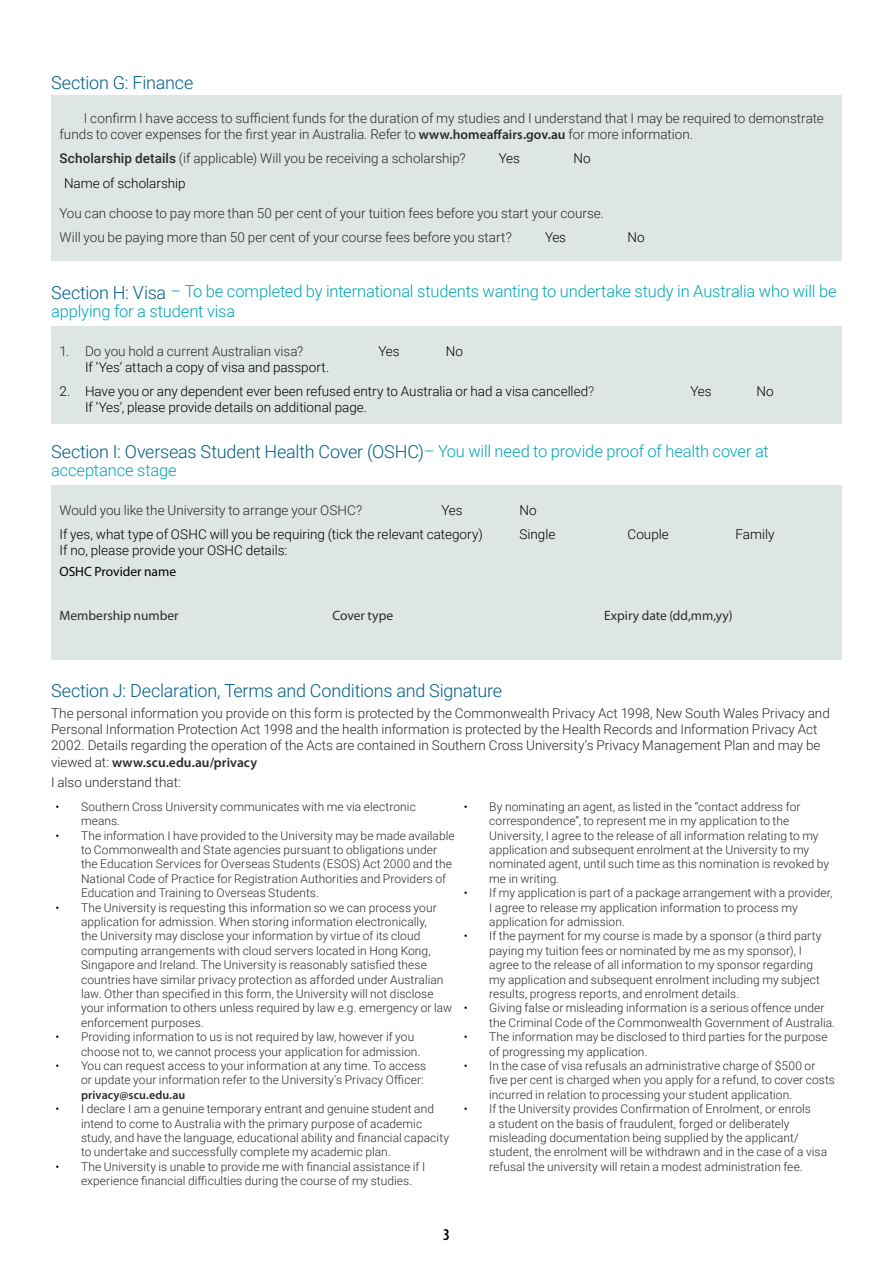
<style>
.page{position:relative;width:893px;height:1263px;background:#fff}
.page>*{position:absolute;margin:0;border:0;box-sizing:border-box;transform-origin:0 0}
.U-Head-3{font:300 18px "Roboto";letter-spacing:-.01em;color:#005e86}
.U-Head-3-2{font:300 16.5px/19.8px "Roboto";letter-spacing:-.01em;color:#00a4b5}
.t1{font:600 condensed 16.5px "Myriad Pro";color:#000}
.U-Body{font:300 13.5px/16.2px "Roboto";color:#2c2a27}
.U-List-1{font:300 13.5px "Roboto";color:#000}
.U-Body-2{font:300 13.5px "Roboto";color:#000}
.form_label{font:13.5px "Myriad Pro";color:#2c2a27}
.U-List-1-2{font:300 13.5px "Roboto";color:#2c2a27}
.Form_fields{font:300 13.5px "Roboto";color:#000}
.Form_fields-2{font:13.5px "Myriad Pro";color:#000}
.U-Bullet-1{font:300 12px/14.4px "Roboto";letter-spacing:.005em;color:#2c2a27}
.s1{font-family:"Myriad Pro";font-weight:600}
.s2{font-weight:500}
.s3{font-size:18px;color:#005e86}
.s4{color:#2c2a27}
.s5{font-size:16.5px;color:#00a4b5}
.s6{color:#000}
</style>
<div class="page">
<div style="left:51px;top:96px;width:791px;height:165px;background:#dde5e5"></div>
<div style="left:51px;top:326px;width:791px;height:98px;background:#dde5e5"></div>
<div style="left:51px;top:485px;width:791px;height:174px;background:#dde5e5"></div>
<h3 class="U-Head-3" style="left:51px;top:69px;width:144px">Section G: Finance</h3>
<p class="U-Body" style="left:60px;top:109px;width:766px;text-indent:24px">I confirm I have access to sufficient funds for the duration of my studies and I understand that I may be required to demonstrate funds to cover expenses for the first year in Australia. Refer to <span class="s1">www.homeaffairs.gov.au</span> for more information.</p>
<p class="U-Body" style="left:60px;top:149px;width:408px"><span class="s2">Scholarship details</span> (if applicable) Will you be receiving a scholarship?</p>
<p class="U-Body-2" style="left:499px;top:148px;width:23px">Yes</p>
<p class="U-Body-2" style="left:573px;top:148px;width:19px">No</p>
<p class="Form_fields" style="left:64px;top:173px;width:123px">Name of scholarship</p>
<p class="U-Body" style="left:60px;top:204px;width:546px">You can choose to pay more than 50 per cent of your tuition fees before you start your course.</p>
<p class="U-Body" style="left:60px;top:228px;width:454px">Will you be paying more than 50 per cent of your course fees before you start?</p>
<p class="U-Body-2" style="left:545px;top:227px;width:23px">Yes</p>
<p class="U-Body-2" style="left:627px;top:227px;width:19px">No</p>
<h3 class="U-Head-3-2" style="left:51px;top:281px;width:787px"><span class="s3">Section H: Visa</span> – To be completed by international students wanting to undertake study in Australia who will be applying for a student visa</h3>
<p class="U-List-1-2" style="left:60px;top:341px;width:245px">1. Do you hold a current Australian visa?</p>
<p class="U-List-1" style="left:378px;top:341px;width:23px">Yes</p>
<p class="U-List-1" style="left:446px;top:341px;width:19px">No</p>
<p class="U-List-1" style="left:85px;top:358px;width:246px">If ‘Yes’ attach a copy of visa and passport.</p>
<p class="U-List-1" style="left:60px;top:382px;width:536px">2. Have you or any dependent ever been refused entry to Australia or had a visa cancelled<span class="s4">?</span></p>
<p class="U-List-1" style="left:690px;top:382px;width:23px">Yes</p>
<p class="U-List-1" style="left:756px;top:382px;width:19px">No</p>
<p class="U-List-1" style="left:85px;top:398px;width:284px">If ‘Yes’, please provide details on additional page.</p>
<h3 class="U-Head-3" style="left:51px;top:439px;width:719px">Section I: Overseas Student Health Cover (OSHC)<span class="s5">– You will need to provide proof of health cover at</span></h3>
<h3 class="U-Head-3-2" style="left:51px;top:460px;width:127px">acceptance stage</h3>
<p class="U-Body" style="left:60px;top:501px;width:304px">Would you like the University to arrange your OSHC?</p>
<p class="U-Body-2" style="left:441px;top:501px;width:23px">Yes</p>
<p class="U-Body-2" style="left:519px;top:501px;width:19px">No</p>
<p class="U-Body-2" style="left:59px;top:525px;width:425px">If yes, what type of OSHC will you be requiring (tick the relevant category)</p>
<p class="U-Body-2" style="left:519px;top:525px;width:38px">Single</p>
<p class="U-Body-2" style="left:627px;top:525px;width:43px">Couple</p>
<p class="U-Body-2" style="left:735px;top:525px;width:41px">Family</p>
<p class="U-Body-2" style="left:60px;top:541px;width:229px">If no, please provide your OSHC details:</p>
<p class="Form_fields-2" style="left:60px;top:563px;width:118px">OSHC Provider name</p>
<p class="form_label" style="left:60px;top:607px;width:121px">Membership number</p>
<p class="form_label" style="left:333px;top:607px;width:62px">Cover type</p>
<p class="form_label" style="left:604px;top:607px;width:130px">Expiry date (dd,mm,yy)</p>
<h3 class="U-Head-3" style="left:51px;top:678px;width:453px">Section J: Declaration, Terms and Conditions and Signature</h3>
<p class="U-Body" style="left:51px;top:704px;width:780px">The personal information you provide on this form is protected by the Commonwealth Privacy Act 1998, New South Wales Privacy and Personal Information Protection Act 1998 and the health information is protected by the Health Records and Information Privacy Act 2002. Details regarding the operation of the Acts are contained in Southern Cross University’s Privacy Management Plan and may be viewed at: <span class="s1">www.scu.edu.au/privacy</span></p>
<p class="U-Body" style="left:51px;top:773px;width:132px">I also understand that:</p>
<p class="U-Bullet-1" style="left:81px;top:799px;width:336px;text-indent:-26px"><span class="s6">•</span> Southern Cross University communicates with me via electronic means.</p>
<p class="U-Bullet-1" style="left:81px;top:827px;width:375px;text-indent:-26px"><span class="s6">•</span> The information I have provided to the University may be made available to Commonwealth and State agencies pursuant to obligations under the Education Services for Overseas Students (ESOS) Act 2000 and the National Code of Practice for Registration Authorities and Providers of Education and Training to Overseas Students.</p>
<p class="U-Bullet-1" style="left:81px;top:899px;width:373px;text-indent:-26px"><span class="s6">•</span> The University is requesting this information so we can process your application for admission. When storing information electronically,<br>the University may disclose your information by virtue of its cloud computing arrangements with cloud servers located in Hong Kong, Singapore and Ireland. The University is reasonably satisfied these countries have similar privacy protection as afforded under Australian law. Other than specified in this form, the University will not disclose your information to others unless required by law e.g. emergency or law enforcement purposes.</p>
<p class="U-Bullet-1" style="left:81px;top:1029px;width:341px;text-indent:-26px"><span class="s6">•</span> Providing information to us is not required by law, however if you choose not to, we cannot process your application for admission.</p>
<p class="U-Bullet-1" style="left:81px;top:1058px;width:347px;text-indent:-26px"><span class="s6">•</span> You can request access to your information at any time. To access or update your information refer to the University’s Privacy Officer: <span class="s1">privacy@scu.edu.au</span></p>
<p class="U-Bullet-1" style="left:81px;top:1101px;width:370px;text-indent:-26px"><span class="s6">•</span> I declare I am a genuine temporary entrant and genuine student and intend to come to Australia with the primary purpose of academic study, and have the language, educational ability and financial capacity to undertake and successfully complete my academic plan.</p>
<p class="U-Bullet-1" style="left:81px;top:1159px;width:346px;text-indent:-26px"><span class="s6">•</span> The University is unable to provide me with financial assistance if I experience financial difficulties during the course of my studies.</p>
<p class="U-Bullet-1" style="left:489px;top:799px;width:341px;text-indent:-26px"><span class="s6">•</span> By nominating an agent, as listed in the “contact address for correspondence”, to represent me in my application to the University, I agree to the release of all information relating to my application and subsequent enrolment at the University to my nominated agent, until such time as this nomination is revoked by me in writing.</p>
<p class="U-Bullet-1" style="left:489px;top:885px;width:345px;text-indent:-26px"><span class="s6">•</span> If my application is part of a package arrangement with a provider,<br>I agree to release my application information to process my application for admission.</p>
<p class="U-Bullet-1" style="left:489px;top:928px;width:334px;text-indent:-26px"><span class="s6">•</span> If the payment for my course is made by a sponsor (a third party paying my tuition fees or nominated by me as my sponsor), I agree to the release of all information to my sponsor regarding my application and subsequent enrolment including my subject results, progress reports, and enrolment details.</p>
<p class="U-Bullet-1" style="left:489px;top:1000px;width:347px;text-indent:-26px"><span class="s6">•</span> Giving false or misleading information is a serious offence under the Criminal Code of the Commonwealth Government of Australia.</p>
<p class="U-Bullet-1" style="left:489px;top:1029px;width:340px;text-indent:-26px"><span class="s6">•</span> The information may be disclosed to third parties for the purpose of progressing my application.</p>
<p class="U-Bullet-1" style="left:489px;top:1058px;width:347px;text-indent:-26px"><span class="s6">•</span> In the case of visa refusals an administrative charge of $500 or five per cent is charged when you apply for a refund, to cover costs incurred in relation to processing your student application.</p>
<p class="U-Bullet-1" style="left:489px;top:1101px;width:339px;text-indent:-26px"><span class="s6">•</span> If the University provides Confirmation of Enrolment, or enrols<br>a student on the basis of fraudulent, forged or deliberately misleading documentation being supplied by the applicant/ student, the enrolment will be withdrawn and in the case of a visa refusal the university will retain a modest administration fee.</p>
<h2 class="t1" style="left:443px;top:1225px;width:8px">3</h2>
</div>
